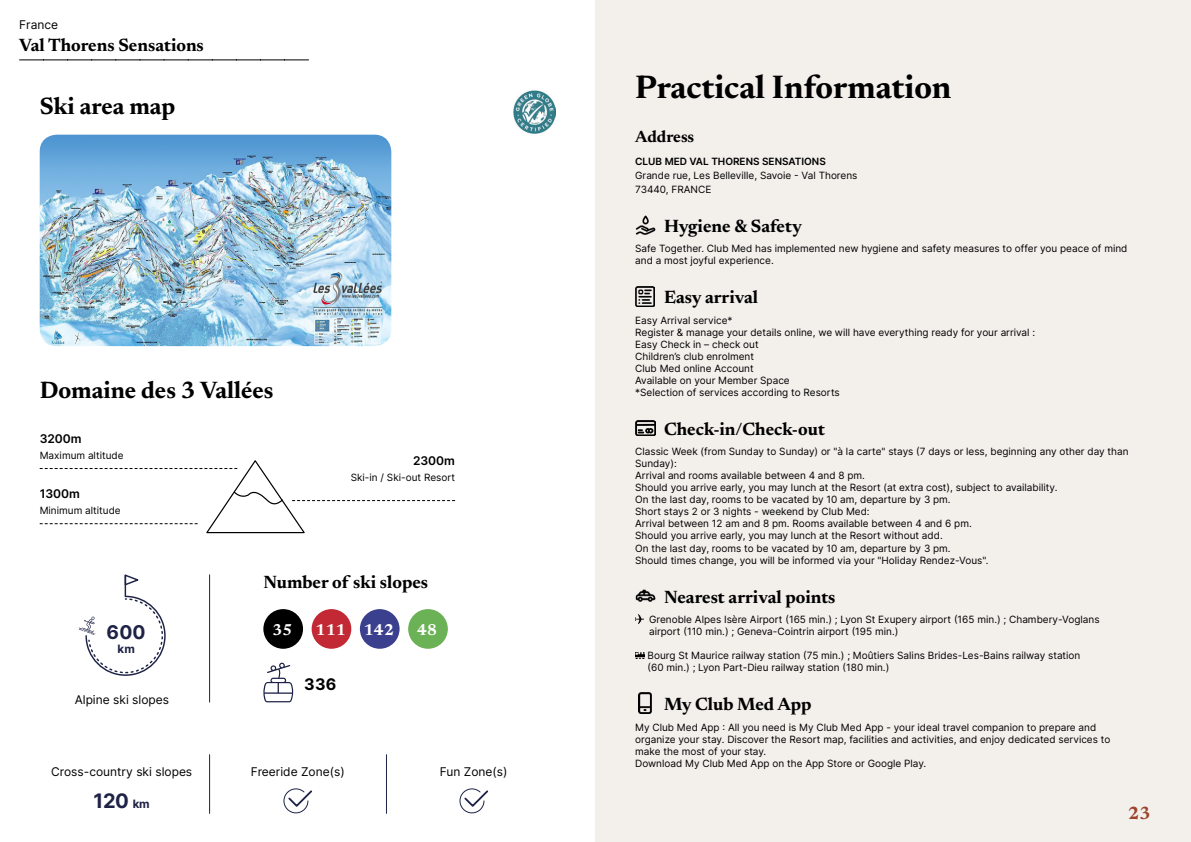
<style>
.page{position:relative;width:1191px;height:842px;background:#fff}
.page>*{position:absolute;margin:0;border:0;box-sizing:border-box;transform-origin:0 0}
.t1{font:700 33px "Newsreader 24 pt";color:#000}
.t2{font:700 24px "Newsreader 24 pt";color:#000}
.t3{font:700 20px "Inter";color:#1e2346}
.t4{font:700 19px "Inter";color:#1e2346}
.t5{font:700 18px "Newsreader 24 pt";color:#000}
.t6{font:700 18px "Newsreader 24 pt";color:#9d432c}
.t7{font:700 16.5px "Newsreader 24 pt";color:#000}
.t8{font:700 16px "Newsreader 24 pt";letter-spacing:.01em;color:#fff}
.t9{font:700 16px "Inter";color:#000}
.t10{font:12px "Inter";color:#000}
.t11{font:600 12px "Inter";color:#000}
.t12{font:700 11.5px "Inter";color:#1e2346}
.t13{font:10px/12px "Inter";color:#000}
.t14{font:600 10px "Inter";color:#000}
.s1{font-size:11.5px}
</style>
<div class="page">
<div style="left:595px;top:0;width:596px;height:842px;background:#f3f0ec"></div>
<img style="left:40px;top:135px;width:351px;height:211px">
<svg style="left:20px;top:60px;width:288px;height:1px"></svg>
<img style="left:513px;top:91px;width:43px;height:42px">
<svg style="left:40px;top:460px;width:415px;height:74px"></svg>
<div style="left:263px;top:609px;width:40px;height:40px;background:#000;border-radius:50%"></div>
<div style="left:312px;top:609px;width:39px;height:40px;background:#c22934;border-radius:50%"></div>
<div style="left:360px;top:609px;width:39px;height:40px;background:#3a3f8e;border-radius:50%"></div>
<div style="left:408px;top:609px;width:40px;height:40px;background:#6bb257;border-radius:50%"></div>
<svg style="left:79px;top:574px;width:86px;height:101px"></svg>
<svg style="left:263px;top:663px;width:30px;height:39px"></svg>
<svg style="left:283px;top:788px;width:29px;height:26px"></svg>
<svg style="left:459px;top:788px;width:29px;height:26px"></svg>
<hr style="left:209px;top:755px;width:1px;height:58px;background:#1e2346">
<hr style="left:209px;top:575px;width:1px;height:127px;background:#1e2346">
<hr style="left:386px;top:755px;width:1px;height:58px;background:#1e2346">
<img style="left:635px;top:215px;width:20px;height:20px">
<img style="left:636px;top:286px;width:18px;height:20px">
<img style="left:635px;top:420px;width:20px;height:15px">
<img style="left:635px;top:589px;width:20px;height:13px">
<svg style="left:635px;top:615px;width:8px;height:8px"></svg>
<svg style="left:635px;top:652px;width:10px;height:6px"></svg>
<img style="left:638px;top:692px;width:14px;height:21px">
<p class="t10" style="left:19px;top:15px;width:40px">France</p>
<h3 class="t5" style="left:19px;top:32px;width:186px">Val Thorens Sensations</h3>
<h2 class="t2" style="left:40px;top:89px;width:137px">Ski area map</h2>
<h2 class="t2" style="left:40px;top:372px;width:235px">Domaine des 3 Vallées</h2>
<p class="t11" style="left:40px;top:430px;width:44px">3200m</p>
<p class="t13" style="left:40px;top:449px;width:85px">Maximum altitude</p>
<p class="t11" style="left:40px;top:485px;width:42px">1300m</p>
<p class="t13" style="left:40px;top:504px;width:82px">Minimum altitude</p>
<p class="t11" style="left:413px;top:452px;width:44px">2300m</p>
<p class="t13" style="left:351px;top:471px;width:106px">Ski-in / Ski-out Resort</p>
<h3 class="t5" style="left:263px;top:569px;width:166px">Number of ski slopes</h3>
<h3 class="t4" style="left:107px;top:618px;width:41px">600</h3>
<h3 class="t8" style="left:272px;top:618px;width:21px">35</h3>
<h3 class="t8" style="left:315px;top:618px;width:80px">111 142</h3>
<h3 class="t8" style="left:417px;top:618px;width:21px">48</h3>
<p class="t12" style="left:117px;top:640px;width:19px">km</p>
<p class="t10" style="left:75px;top:691px;width:96px">Alpine ski slopes</p>
<p class="t10" style="left:51px;top:762px;width:143px">Cross-country ski slopes</p>
<h3 class="t3" style="left:94px;top:786px;width:58px">120 <span class="s1">km</span></h3>
<h3 class="t9" style="left:304px;top:673px;width:33px">336</h3>
<p class="t10" style="left:251px;top:762px;width:95px">Freeride Zone(s)</p>
<p class="t10" style="left:440px;top:762px;width:69px">Fun Zone(s)</p>
<h1 class="t1" style="left:635px;top:63px;width:318px">Practical Information</h1>
<h3 class="t7" style="left:635px;top:125px;width:61px">Address</h3>
<p class="t14" style="left:635px;top:154px;width:192px">CLUB MED VAL THORENS SENSATIONS</p>
<p class="t13" style="left:635px;top:168px;width:224px;line-height:14px">Grande rue, Les Belleville, Savoie - Val Thorens<br>73440, FRANCE</p>
<h3 class="t5" style="left:664px;top:213px;width:139px">Hygiene &amp; Safety</h3>
<p class="t13" style="left:635px;top:243px;width:494px">Safe Together. Club Med has implemented new hygiene and safety measures to offer you peace of mind and a most joyful experience.</p>
<h3 class="t5" style="left:664px;top:285px;width:95px">Easy arrival</h3>
<p class="t13" style="left:635px;top:314px;width:401px">Easy Arrival service*<br>Register &amp; manage your details online, we will have everything ready for your arrival :<br>Easy Check in – check out<br>Children’s club enrolment<br>Club Med online Account<br>Available on your Member Space<br>*Selection of services according to Resorts</p>
<h3 class="t5" style="left:664px;top:416px;width:162px">Check-in/Check-out</h3>
<p class="t13" style="left:635px;top:446px;width:495px">Classic Week (from Sunday to Sunday) or "à la carte" stays (7 days or less, beginning any other day than Sunday):<br>Arrival and rooms available between 4 and 8 pm.<br>Should you arrive early, you may lunch at the Resort (at extra cost), subject to availability.<br>On the last day, rooms to be vacated by 10 am, departure by 3 pm.<br>Short stays 2 or 3 nights - weekend by Club Med:<br>Arrival between 12 am and 8 pm. Rooms available between 4 and 6 pm.<br>Should you arrive early, you may lunch at the Resort without add.<br>On the last day, rooms to be vacated by 10 am, departure by 3 pm.<br>Should times change, you will be informed via your "Holiday Rendez-Vous".</p>
<h3 class="t5" style="left:664px;top:584px;width:173px">Nearest arrival points</h3>
<p class="t13" style="left:649px;top:613px;width:452px">Grenoble Alpes Isère Airport (165 min.) ; Lyon St Exupery airport (165 min.) ; Chambery-Voglans airport (110 min.) ; Geneva-Cointrin airport (195 min.)</p>
<p class="t13" style="left:647px;top:649px;width:434px">Bourg St Maurice railway station (75 min.) ; Moûtiers Salins Brides-Les-Bains railway station (60 min.) ; Lyon Part-Dieu railway station (180 min.)</p>
<h3 class="t5" style="left:664px;top:691px;width:149px">My Club Med App</h3>
<p class="t13" style="left:635px;top:721px;width:477px">My Club Med App : All you need is My Club Med App - your ideal travel companion to prepare and organize your stay. Discover the Resort map, facilities and activities, and enjoy dedicated services to make the most of your stay.<br>Download My Club Med App on the App Store or Google Play.</p>
<h3 class="t6" style="left:1128px;top:800px;width:24px">23</h3>
</div>
